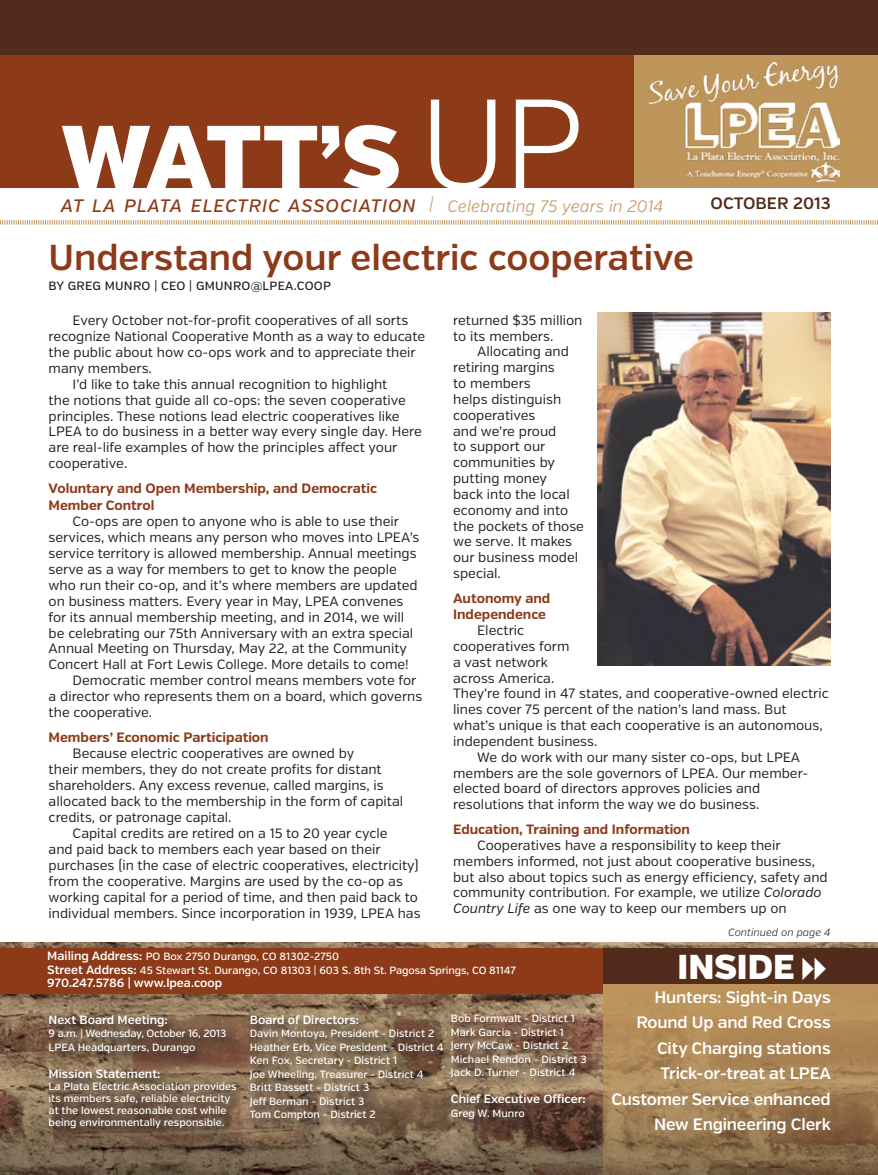
<style>
.page{position:relative;width:878px;height:1175px;background:#fff}
.page>*{position:absolute;margin:0;border:0;box-sizing:border-box;transform-origin:0 0}
.t1{font:900 90px "Verb";color:#fff}
.t2{font:600 36px "Verb";color:#8d3a19}
.t3{font:900 34.5px "Verb";color:#fff}
.t4{font:italic 500 18px "Verb";letter-spacing:.05em;color:#8d3a19}
.t5{font:600 16.5px "Verb";letter-spacing:-.01em;color:#fff}
.t6{font:italic 300 16.5px "Verb";color:#be955b}
.t7{font:600 16.5px "Verb";color:#512c1d}
.t8{font:13.5px/15.9px "Verb";color:#231f20}
.t9{font:700 13.5px/16.4px "Verb";color:#8d3a19}
.t10{font:600 12px "Verb";color:#fff}
.t11{font:500 12px "Verb";letter-spacing:.02em;color:#231f20}
.t12{font:500 10.5px/12px "Verb";color:#fff}
.t13{font:500 10.5px "Verb";letter-spacing:-.02em;color:#fff}
.t14{font:italic 300 10.5px "Verb";color:#231f20}
.s1{font-weight:300;font-size:127.5px}
.s2{font-style:italic}
.s3{font-weight:600;font-size:12px}
</style>
<div class="page">
<img style="left:0;top:942px;width:878px;height:232px">
<div style="left:629px;top:54px;width:249px;height:134px;background:#be955b"></div>
<div style="left:0;top:54px;width:633px;height:134px;background:#8d3a19"></div>
<div style="left:0;top:0;width:878px;height:55px;background:#512c1d"></div>
<svg style="left:0;top:220px;width:878px;height:5px"></svg>
<img style="left:649px;top:63px;width:190px;height:118px">
<svg style="left:46px;top:1012px;width:553px;height:128px;background:#7a614b"></svg>
<div style="left:0;top:948px;width:603px;height:45px;background:#8d3a19"></div>
<div style="left:603px;top:948px;width:275px;height:36px;background:#512c1d"></div>
<svg style="left:603px;top:984px;width:275px;height:190px;background:#a38053"></svg>
<img style="left:598px;top:312px;width:232px;height:353px">
<p class="t1" style="left:61px;top:102px;width:524px">WATT’S <span class="s1">UP</span></p>
<p class="t6" style="left:429px;top:196px;width:235px">| Celebrating 75 years in 2014</p>
<p class="t4" style="left:61px;top:195px;width:356px">AT LA PLATA ELECTRIC ASSOCIATION</p>
<p class="t2" style="left:49px;top:235px;width:646px">Understand your electric cooperative</p>
<p class="t11" style="left:49px;top:279px;width:284px">BY GREG MUNRO | CEO | GMUNRO@LPEA.COOP</p>
<p class="t7" style="left:710px;top:194px;width:122px">OCTOBER 2013</p>
<p class="t8" style="left:49px;top:312px;width:378px;text-indent:24px">Every October not-for-profit cooperatives of all sorts recognize National Cooperative Month as a way to educate the public about how co-ops work and to appreciate their many members.</p>
<p class="t8" style="left:49px;top:376px;width:375px;text-indent:24px">I’d like to take this annual recognition to highlight<br>the notions that guide all co-ops: the seven cooperative principles. These notions lead electric cooperatives like LPEA to do business in a better way every single day. Here are real-life examples of how the principles affect your cooperative.</p>
<p class="t9" style="left:49px;top:481px;width:330px">Voluntary and Open Membership, and Democratic<br>Member Control</p>
<p class="t8" style="left:49px;top:513px;width:372px;text-indent:24px">Co-ops are open to anyone who is able to use their services, which means any person who moves into LPEA’s service territory is allowed membership. Annual meetings serve as a way for members to get to know the people who run their co-op, and it’s where members are updated on business matters. Every year in May, LPEA convenes for its annual membership meeting, and in 2014, we will be celebrating our 75th Anniversary with an extra special Annual Meeting on Thursday, May 22, at the Community Concert Hall at Fort Lewis College. More details to come!</p>
<p class="t8" style="left:49px;top:673px;width:375px;text-indent:24px">Democratic member control means members vote for a director who represents them on a board, which governs the cooperative.</p>
<p class="t9" style="left:49px;top:729px;width:221px">Members’ Economic Participation</p>
<p class="t8" style="left:49px;top:745px;width:356px;text-indent:24px">Because electric cooperatives are owned by<br>their members, they do not create profits for distant shareholders. Any excess revenue, called margins, is allocated back to the membership in the form of capital credits, or patronage capital.</p>
<p class="t8" style="left:49px;top:825px;width:373px;text-indent:24px">Capital credits are retired on a 15 to 20 year cycle<br>and paid back to members each year based on their purchases (in the case of electric cooperatives, electricity) from the cooperative. Margins are used by the co-op as working capital for a period of time, and then paid back to individual members. Since incorporation in 1939, LPEA has</p>
<p class="t8" style="left:453px;top:312px;width:131px">returned $35 million to its members.</p>
<p class="t8" style="left:453px;top:344px;width:132px;text-indent:24px">Allocating and retiring margins<br>to members<br>helps distinguish cooperatives<br>and we’re proud<br>to support our communities by putting money<br>back into the local economy and into the pockets of those we serve. It makes our business model special.</p>
<p class="t9" style="left:453px;top:590px;width:99px">Autonomy and<br>Independence</p>
<p class="t8" style="left:453px;top:622px;width:377px;text-indent:24px">Electric<br>cooperatives form<br>a vast network<br>across America.<br>They’re found in 47 states, and cooperative-owned electric lines cover 75 percent of the nation’s land mass. But what’s unique is that each cooperative is an autonomous, independent business.</p>
<p class="t8" style="left:453px;top:749px;width:356px;text-indent:24px">We do work with our many sister co-ops, but LPEA members are the sole governors of LPEA. Our member&shy;elected board of directors approves policies and resolutions that inform the way we do business.</p>
<p class="t9" style="left:453px;top:821px;width:238px">Education, Training and Information</p>
<p class="t8" style="left:453px;top:837px;width:376px;text-indent:24px">Cooperatives have a responsibility to keep their members informed, not just about cooperative business, but also about topics such as energy efficiency, safety and community contribution. For example, we utilize <span class="s2">Colorado Country Life</span> as one way to keep our members up on</p>
<p class="t14" style="left:728px;top:926px;width:104px">Continued on page 4</p>
<p class="t12" style="left:47px;top:950px;width:293px"><span class="s3">Mailing Address:</span> PO Box 2750 Durango, CO 81302-2750</p>
<p class="t12" style="left:47px;top:964px;width:470px"><span class="s3">Street Address:</span> 45 Stewart St. Durango, CO 81303 | 603 S. 8th St. Pagosa Springs, CO 81147</p>
<p class="t10" style="left:47px;top:975px;width:176px">970.247.5786 | www.lpea.coop</p>
<p class="t10" style="left:49px;top:1012px;width:121px">Next Board Meeting:</p>
<p class="t13" style="left:49px;top:1027px;width:179px">9 a.m. | Wednesday, October 16, 2013</p>
<p class="t12" style="left:49px;top:1041px;width:148px">LPEA Headquarters, Durango</p>
<p class="t10" style="left:49px;top:1066px;width:113px">Mission Statement:</p>
<p class="t12" style="left:49px;top:1080px;width:189px">La Plata Electric Association provides its members safe, reliable electricity at the lowest reasonable cost while being environmentally responsible.</p>
<p class="t12" style="left:451px;top:1013px;width:125px">Bob Formwalt - District 1</p>
<p class="t12" style="left:451px;top:1026px;width:114px">Mark Garcia - District 1</p>
<p class="t12" style="left:451px;top:1040px;width:119px">Jerry McCaw - District 2</p>
<p class="t12" style="left:451px;top:1053px;width:137px">Michael Rendon - District 3</p>
<p class="t12" style="left:451px;top:1067px;width:126px">Jack D. Turner - District 4</p>
<p class="t10" style="left:451px;top:1092px;width:136px">Chief Executive Officer:</p>
<p class="t12" style="left:451px;top:1107px;width:75px">Greg W. Munro</p>
<p class="t10" style="left:250px;top:1012px;width:111px">Board of Directors:</p>
<p class="t12" style="left:250px;top:1027px;width:186px">Davin Montoya, President - District 2</p>
<p class="t12" style="left:250px;top:1041px;width:195px">Heather Erb, Vice President - District 4</p>
<p class="t12" style="left:250px;top:1054px;width:149px">Ken Fox, Secretary - District 1</p>
<p class="t12" style="left:250px;top:1068px;width:175px">Joe Wheeling, Treasurer - District 4</p>
<p class="t12" style="left:250px;top:1081px;width:121px">Britt Bassett - District 3</p>
<p class="t12" style="left:250px;top:1095px;width:116px">Jeff Berman - District 3</p>
<p class="t12" style="left:250px;top:1108px;width:127px">Tom Compton - District 2</p>
<p class="t3" style="left:677px;top:946px;width:119px">INSIDE</p>
<p class="t5" style="left:654px;top:987px;width:178px">Hunters: Sight-in Days</p>
<p class="t5" style="left:636px;top:1012px;width:196px">Round Up and Red Cross</p>
<p class="t5" style="left:657px;top:1038px;width:175px">City Charging stations</p>
<p class="t5" style="left:660px;top:1063px;width:172px">Trick-or-treat at LPEA</p>
<p class="t5" style="left:611px;top:1089px;width:221px">Customer Service enhanced</p>
<p class="t5" style="left:654px;top:1114px;width:178px">New Engineering Clerk</p>
</div>
